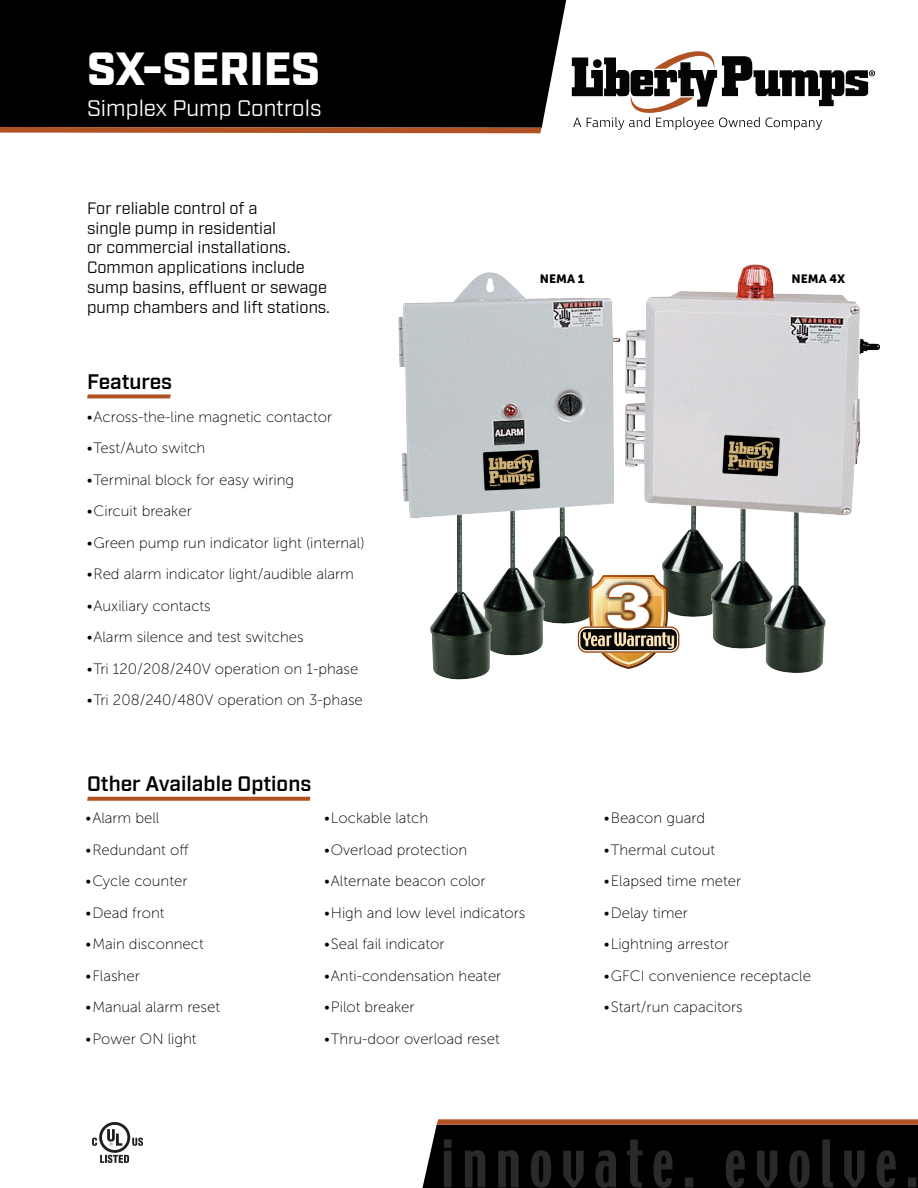
<style>
.page{position:relative;width:918px;height:1188px;background:#fff}
.page>*{position:absolute;margin:0;border:0;box-sizing:border-box;transform-origin:0 0}
.t1{font:900 46.5px "Industry";color:#fff}
.Subheader{font:22.5px "Industry";color:#fff}
.Body_Headers{font:600 21px "Industry";color:#000}
.Table_Header{font:16.5px/19.8px "Industry";color:#000}
.t2{font:15px "Museo Sans 100";color:#000}
.Note{font:12px "Museo Sans 900";color:#000}
</style>
<div class="page">
<img style="left:398px;top:264px;width:483px;height:416px">
<svg style="left:87px;top:394px;width:84px;height:4px"></svg>
<svg style="left:87px;top:797px;width:223px;height:4px"></svg>
<svg style="left:572px;top:51px;width:303px;height:79px"></svg>
<svg style="left:578px;top:627px;width:101px;height:26px"></svg>
<svg style="left:580px;top:629px;width:97px;height:21px"></svg>
<img style="left:583px;top:575px;width:91px;height:94px">
<div style="left:0;top:0;width:566px;height:127px;background:#000"></div>
<svg style="left:0;top:127px;width:542px;height:6px;background:#b0582f"></svg>
<svg style="left:422px;top:1119px;width:496px;height:69px;background:#1d1612"></svg>
<img style="left:92px;top:1122px;width:50px;height:40px">
<p class="t1" style="left:87px;top:41px;width:235px">SX-SERIES</p>
<p class="Subheader" style="left:87px;top:94px;width:236px">Simplex Pump Controls</p>
<p class="Table_Header" style="left:87px;top:199px;width:244px">For reliable control of a<br>single pump in residential<br>or commercial installations.<br>Common applications include sump basins, effluent or sewage pump chambers and lift stations.</p>
<p class="Body_Headers" style="left:87px;top:369px;width:87px">Features</p>
<p class="t2" style="left:87px;top:409px;width:247px">•Across-the-line magnetic contactor</p>
<p class="t2" style="left:87px;top:440px;width:120px">•Test/Auto switch</p>
<p class="t2" style="left:87px;top:472px;width:209px">•Terminal block for easy wiring</p>
<p class="t2" style="left:87px;top:503px;width:107px">•Circuit breaker</p>
<p class="t2" style="left:87px;top:535px;width:279px">•Green pump run indicator light (internal)</p>
<p class="t2" style="left:87px;top:566px;width:269px">•Red alarm indicator light/audible alarm</p>
<p class="t2" style="left:87px;top:598px;width:126px">•Auxiliary contacts</p>
<p class="t2" style="left:87px;top:629px;width:219px">•Alarm silence and test switches</p>
<p class="t2" style="left:87px;top:661px;width:273px">•Tri 120/208/240V operation on 1-phase</p>
<p class="t2" style="left:87px;top:692px;width:278px">•Tri 208/240/480V operation on 3-phase</p>
<p class="Note" style="left:540px;top:272px;width:46px">NEMA 1</p>
<p class="Note" style="left:792px;top:272px;width:55px">NEMA 4X</p>
<p class="Body_Headers" style="left:87px;top:772px;width:226px">Other Available Options</p>
<p class="t2" style="left:86px;top:810px;width:75px">•Alarm bell</p>
<p class="t2" style="left:86px;top:842px;width:104px">•Redundant off</p>
<p class="t2" style="left:86px;top:873px;width:103px">•Cycle counter</p>
<p class="t2" style="left:86px;top:905px;width:80px">•Dead front</p>
<p class="t2" style="left:86px;top:936px;width:120px">•Main disconnect</p>
<p class="t2" style="left:86px;top:968px;width:56px">•Flasher</p>
<p class="t2" style="left:86px;top:999px;width:136px">•Manual alarm reset</p>
<p class="t2" style="left:86px;top:1031px;width:112px">•Power ON light</p>
<p class="t2" style="left:324px;top:810px;width:106px">•Lockable latch</p>
<p class="t2" style="left:324px;top:842px;width:145px">•Overload protection</p>
<p class="t2" style="left:324px;top:873px;width:163px">•Alternate beacon color</p>
<p class="t2" style="left:324px;top:905px;width:203px">•High and low level indicators</p>
<p class="t2" style="left:324px;top:936px;width:122px">•Seal fail indicator</p>
<p class="t2" style="left:324px;top:968px;width:179px">•Anti-condensation heater</p>
<p class="t2" style="left:324px;top:999px;width:92px">•Pilot breaker</p>
<p class="t2" style="left:324px;top:1031px;width:177px">•Thru-door overload reset</p>
<p class="t2" style="left:604px;top:810px;width:103px">•Beacon guard</p>
<p class="t2" style="left:604px;top:842px;width:113px">•Thermal cutout</p>
<p class="t2" style="left:604px;top:873px;width:139px">•Elapsed time meter</p>
<p class="t2" style="left:604px;top:905px;width:85px">•Delay timer</p>
<p class="t2" style="left:604px;top:936px;width:126px">•Lightning arrestor</p>
<p class="t2" style="left:604px;top:968px;width:209px">•GFCI convenience receptacle</p>
<p class="t2" style="left:604px;top:999px;width:140px">•Start/run capacitors</p>
</div>
